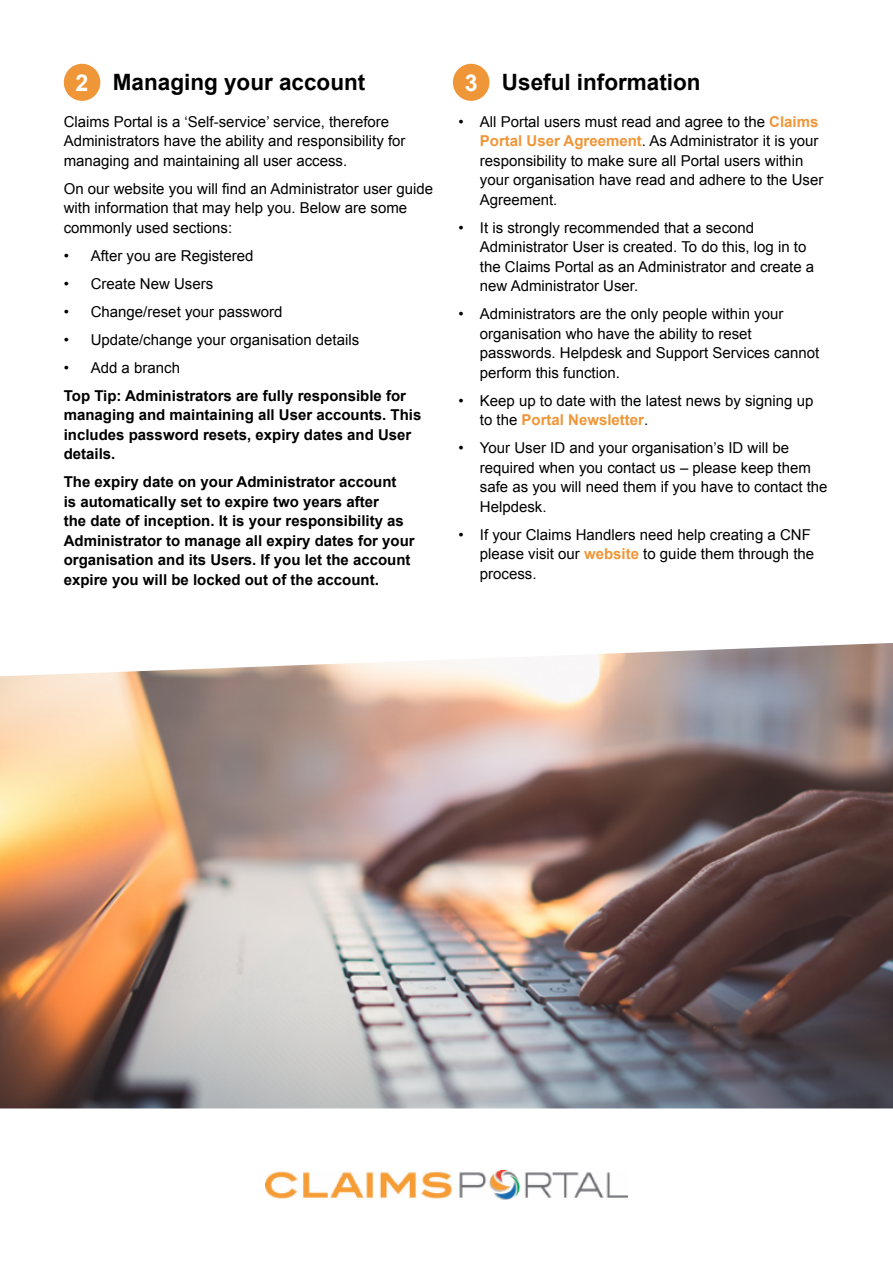
<style>
.page{position:relative;width:893px;height:1263px;background:#fff}
.page>*{position:absolute;margin:0;border:0;box-sizing:border-box;transform-origin:0 0}
.t1{font:700 22.5px "Arial";color:#000}
.t2{font:15px/19.5px "Arial";color:#000}
.t3{font:700 15px/19.5px "Arial";color:#000}
.s1{font-size:23.25px;color:#fff}
.s2{font-weight:700;color:#ef9638}
</style>
<div class="page">
<div style="left:64px;top:64px;width:36px;height:37px;background:#ef9638;border-radius:50%"></div>
<div style="left:453px;top:64px;width:36px;height:37px;background:#ef9638;border-radius:50%"></div>
<img style="left:265px;top:1171px;width:363px;height:29px">
<img style="left:0;top:643px;width:893px;height:465px">
<h1 class="t1" style="left:76px;top:68px;width:291px"><span class="s1">2</span> Managing your account</h1>
<h1 class="t1" style="left:465px;top:68px;width:238px"><span class="s1">3</span> Useful information</h1>
<p class="t2" style="left:64px;top:112px;width:343px">Claims Portal is a ‘Self-service’ service, therefore<br>Administrators have the ability and responsibility for managing and maintaining all user access.</p>
<p class="t2" style="left:64px;top:179px;width:371px">On our website you will find an Administrator user guide with information that may help you. Below are some commonly used sections:</p>
<p class="t2" style="left:64px;top:246px;width:191px">• After you are Registered</p>
<p class="t2" style="left:64px;top:274px;width:151px">• Create New Users</p>
<p class="t2" style="left:64px;top:302px;width:220px">• Change/reset your password</p>
<p class="t2" style="left:64px;top:330px;width:297px">• Update/change your organisation details</p>
<p class="t2" style="left:64px;top:358px;width:118px">• Add a branch</p>
<p class="t3" style="left:64px;top:386px;width:359px">Top Tip: Administrators are fully responsible for managing and maintaining all User accounts. This includes password resets, expiry dates and User details.</p>
<p class="t3" style="left:64px;top:473px;width:352px">The expiry date on your Administrator account<br>is automatically set to expire two years after<br>the date of inception. It is your responsibility as Administrator to manage all expiry dates for your organisation and its Users. If you let the account expire you will be locked out of the account.</p>
<p class="t2" style="left:480px;top:112px;width:345px;text-indent:-21px">• All Portal users must read and agree to the <span class="s2">Claims Portal User Agreement</span>. As Administrator it is your responsibility to make sure all Portal users within your organisation have read and adhere to the User Agreement.</p>
<p class="t2" style="left:480px;top:218px;width:336px;text-indent:-21px">• It is strongly recommended that a second Administrator User is created. To do this, log in to the Claims Portal as an Administrator and create a new Administrator User.</p>
<p class="t2" style="left:480px;top:304px;width:341px;text-indent:-21px">• Administrators are the only people within your organisation who have the ability to reset passwords. Helpdesk and Support Services cannot perform this function.</p>
<p class="t2" style="left:480px;top:391px;width:335px;text-indent:-21px">• Keep up to date with the latest news by signing up to the <span class="s2">Portal Newsletter</span>.</p>
<p class="t2" style="left:480px;top:438px;width:349px;text-indent:-21px">• Your User ID and your organisation’s ID will be required when you contact us – please keep them safe as you will need them if you have to contact the Helpdesk.</p>
<p class="t2" style="left:480px;top:525px;width:336px;text-indent:-21px">• If your Claims Handlers need help creating a CNF please visit our <span class="s2">website</span> to guide them through the process.</p>
</div>
